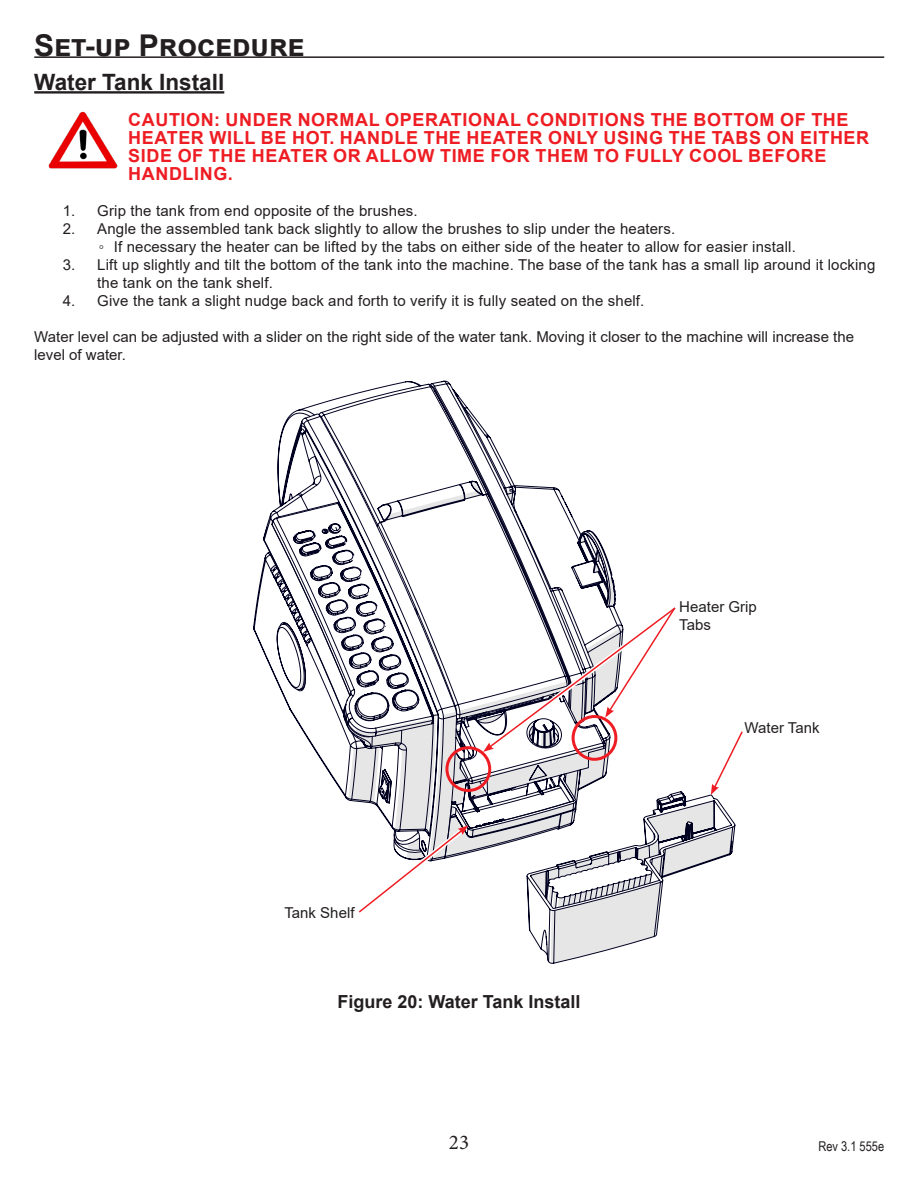
<style>
.page{position:relative;width:918px;height:1188px;background:#fff}
.page>*{position:absolute;margin:0;border:0;box-sizing:border-box;transform-origin:0 0}
.Chapter_Titles_NOT_IN_ToC{font:700 30px "Arial";color:#231f20}
.Sub_Title{font:700 22.5px "Arial";color:#231f20}
.t1{font:21px "Minion Pro";color:#231f20}
.Warning{font:700 18px/18px "Arial";letter-spacing:.035em;color:#ee1d23}
.t2{font:700 18px "Arial";color:#231f20}
.Body_-_Set_to_baseline_grid{font:15px/18px "Arial";letter-spacing:.01em;color:#231f20}
.Body_-_NOT_set_to_baseline_grid{font:15px/18px "Arial";color:#231f20}
.t3{font:13.5px "Arial Narrow";color:#231f20}
</style>
<div class="page">
<hr style="left:34px;top:56px;width:850px;height:2px;background:#231f20">
<hr style="left:34px;top:91px;width:190px;height:3px;background:#231f20">
<img style="left:48px;top:111px;width:70px;height:58px">
<svg style="left:533px;top:937px;width:121px;height:27px"></svg>
<svg style="left:526px;top:794px;width:209px;height:143px"></svg>
<svg style="left:625px;top:791px;width:63px;height:69px"></svg>
<svg style="left:253px;top:508px;width:372px;height:353px"></svg>
<svg style="left:277px;top:380px;width:338px;height:499px"></svg>
<svg style="left:711px;top:731px;width:32px;height:64px"></svg>
<div style="left:572px;top:715px;width:45px;height:46px;border:3px solid #ee1d23;border-radius:50%"></div>
<div style="left:445px;top:746px;width:46px;height:46px;border:3px solid #ee1d23;border-radius:50%"></div>
<svg style="left:455px;top:590px;width:221px;height:163px"></svg>
<svg style="left:357px;top:823px;width:113px;height:90px"></svg>
<p class="Chapter_Titles_NOT_IN_ToC" style="left:34px;top:25px;width:272px">Set-up Procedure</p>
<p class="Sub_Title" style="left:34px;top:66px;width:192px">Water Tank Install</p>
<p class="Warning" style="left:128px;top:111px;width:743px">CAUTION: UNDER NORMAL OPERATIONAL CONDITIONS THE BOTTOM OF THE HEATER WILL BE HOT. HANDLE THE HEATER ONLY USING THE TABS ON EITHER SIDE OF THE HEATER OR ALLOW TIME FOR THEM TO FULLY COOL BEFORE HANDLING.</p>
<p class="Body_-_Set_to_baseline_grid" style="left:63px;top:202px;width:356px">1. Grip the tank from end opposite of the brushes.</p>
<p class="Body_-_Set_to_baseline_grid" style="left:63px;top:220px;width:614px">2. Angle the assembled tank back slightly to allow the brushes to slip under the heaters.</p>
<p class="Body_-_Set_to_baseline_grid" style="left:99px;top:238px;width:699px">◦ If necessary the heater can be lifted by the tabs on either side of the heater to allow for easier install.</p>
<p class="Body_-_Set_to_baseline_grid" style="left:97px;top:256px;width:780px;text-indent:-34px">3. Lift up slightly and tilt the bottom of the tank into the machine. The base of the tank has a small lip around it locking the tank on the tank shelf.</p>
<p class="Body_-_Set_to_baseline_grid" style="left:63px;top:292px;width:583px">4. Give the tank a slight nudge back and forth to verify it is fully seated on the shelf.</p>
<p class="Body_-_Set_to_baseline_grid" style="left:34px;top:328px;width:821px">Water level can be adjusted with a slider on the right side of the water tank. Moving it closer to the machine will increase the level of water.</p>
<p class="Body_-_NOT_set_to_baseline_grid" style="left:679px;top:598px;width:79px">Heater Grip<br>Tabs</p>
<p class="Body_-_NOT_set_to_baseline_grid" style="left:284px;top:904px;width:72px">Tank Shelf</p>
<p class="t2" style="left:337px;top:989px;width:245px">Figure 20: Water Tank Install</p>
<p class="Body_-_NOT_set_to_baseline_grid" style="left:745px;top:719px;width:77px">Water Tank</p>
<h3 class="t1" style="left:449px;top:1128px;width:22px">23</h3>
<p class="t3" style="left:818px;top:1136px;width:67px">Rev 3.1 555e</p>
</div>
